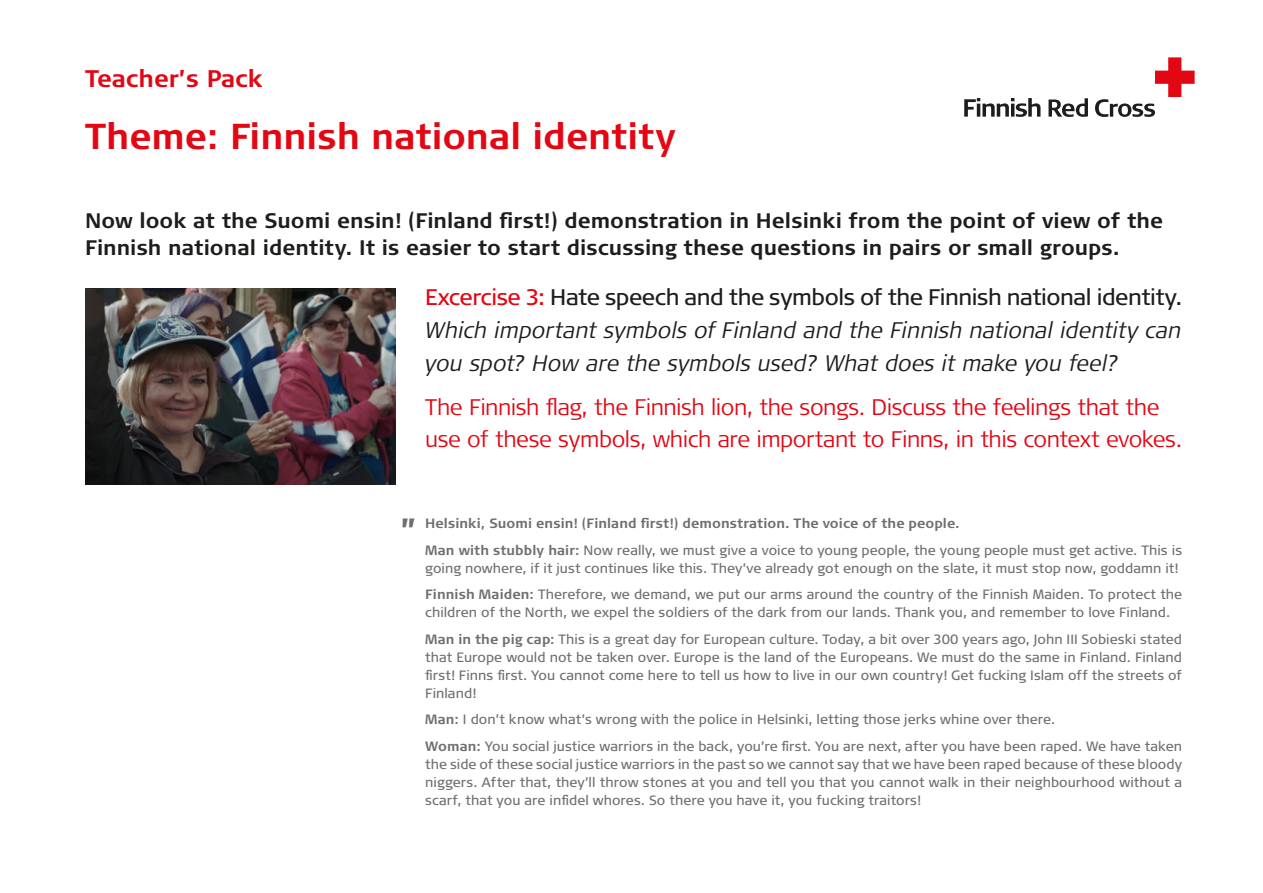
<style>
.page{position:relative;width:1263px;height:893px;background:#fff}
.page>*{position:absolute;margin:0;border:0;box-sizing:border-box;transform-origin:0 0}
.t1{font:700 36px "Signa OT";color:#e30613}
.t2{font:700 33px "Signa OT";color:#706f6f}
.t3{font:700 24px "Signa OT";color:#e30613}
.t4{font:italic 300 22.5px/33px "Signa OT";letter-spacing:-.005em;color:#1d1d1b;text-align:justify}
.t5{font:300 22.5px/31.5px "Signa OT";letter-spacing:-.02em;color:#e30613}
.t6{font:700 21px/27px "Signa OT";color:#1d1d1b}
.t7{font:13.5px/18px "Signa OT";color:#706f6f}
.t8{font:700 13.5px/26.5px "Signa OT";letter-spacing:.005em;color:#706f6f}
.s1{font-weight:400;font-style:normal;color:#e30613}
.s2{font-weight:400;font-style:normal}
.s3{font-weight:400}
.s4{font-weight:700}
</style>
<div class="page">
<svg style="left:1048px;top:98px;width:40px;height:19px"></svg>
<svg style="left:1095px;top:57px;width:99px;height:60px"></svg>
<svg style="left:964px;top:98px;width:76px;height:19px"></svg>
<img style="left:85px;top:289px;width:310px;height:195px">
<h3 class="t3" style="left:85px;top:65px;width:179px">Teacher’s Pack</h3>
<h1 class="t1" style="left:85px;top:115px;width:592px">Theme: Finnish national identity</h1>
<h3 class="t6" style="left:85px;top:207px;width:1079px">Now look at the Suomi ensin! (Finland first!) demonstration in Helsinki from the point of view of the<br>Finnish national identity. It is easier to start discussing these questions in pairs or small groups.</h3>
<h3 class="t4" style="left:425px;top:280px;width:758px"><span class="s1">Excercise 3:</span> <span class="s2">Hate speech and the symbols of the Finnish national identity.<br></span>Which important symbols of Finland and the Finnish national identity can you spot? How are the symbols used? What does it make you feel?</h3>
<h3 class="t5" style="left:425px;top:392px;width:758px">The Finnish flag, the Finnish lion, the songs. Discuss the feelings that the use of these symbols, which are important to Finns, in this context evokes.</h3>
<h2 class="t2" style="left:400px;top:511px;width:18px">”</h2>
<p class="t8" style="left:425px;top:510px;width:758px">Helsinki, Suomi ensin! (Finland first!) demonstration. The voice of the people.<br>Man with stubbly hair: <span class="s3">Now really, we must give a voice to young people, the young people must get active. This is</span></p>
<p class="t7" style="left:425px;top:555px;width:758px;line-height:26.5px">going nowhere, if it just continues like this. They’ve already got enough on the slate, it must stop now, goddamn it!<br><span class="s4">Finnish Maiden:</span> Therefore, we demand, we put our arms around the country of the Finnish Maiden. To protect the</p>
<p class="t7" style="left:425px;top:599px;width:758px;line-height:26.5px">children of the North, we expel the soldiers of the dark from our lands. Thank you, and remember to love Finland.<br><span class="s4">Man in the pig cap:</span> This is a great day for European culture. Today, a bit over 300 years ago, John III Sobieski stated</p>
<p class="t7" style="left:425px;top:648px;width:758px;text-align:justify">that Europe would not be taken over. Europe is the land of the Europeans. We must do the same in Finland. Finland first! Finns first. You cannot come here to tell us how to live in our own country! Get fucking Islam off the streets of Finland!</p>
<p class="t7" style="left:425px;top:706px;width:758px;line-height:26.5px"><span class="s4">Man:</span> I don’t know what’s wrong with the police in Helsinki, letting those jerks whine over there.<br><span class="s4">Woman:</span> You social justice warriors in the back, you’re first. You are next, after you have been raped. We have taken</p>
<p class="t7" style="left:425px;top:755px;width:758px;text-align:justify">the side of these social justice warriors in the past so we cannot say that we have been raped because of these bloody niggers. After that, they’ll throw stones at you and tell you that you cannot walk in their neighbourhood without a scarf, that you are infidel whores. So there you have it, you fucking traitors!</p>
</div>
